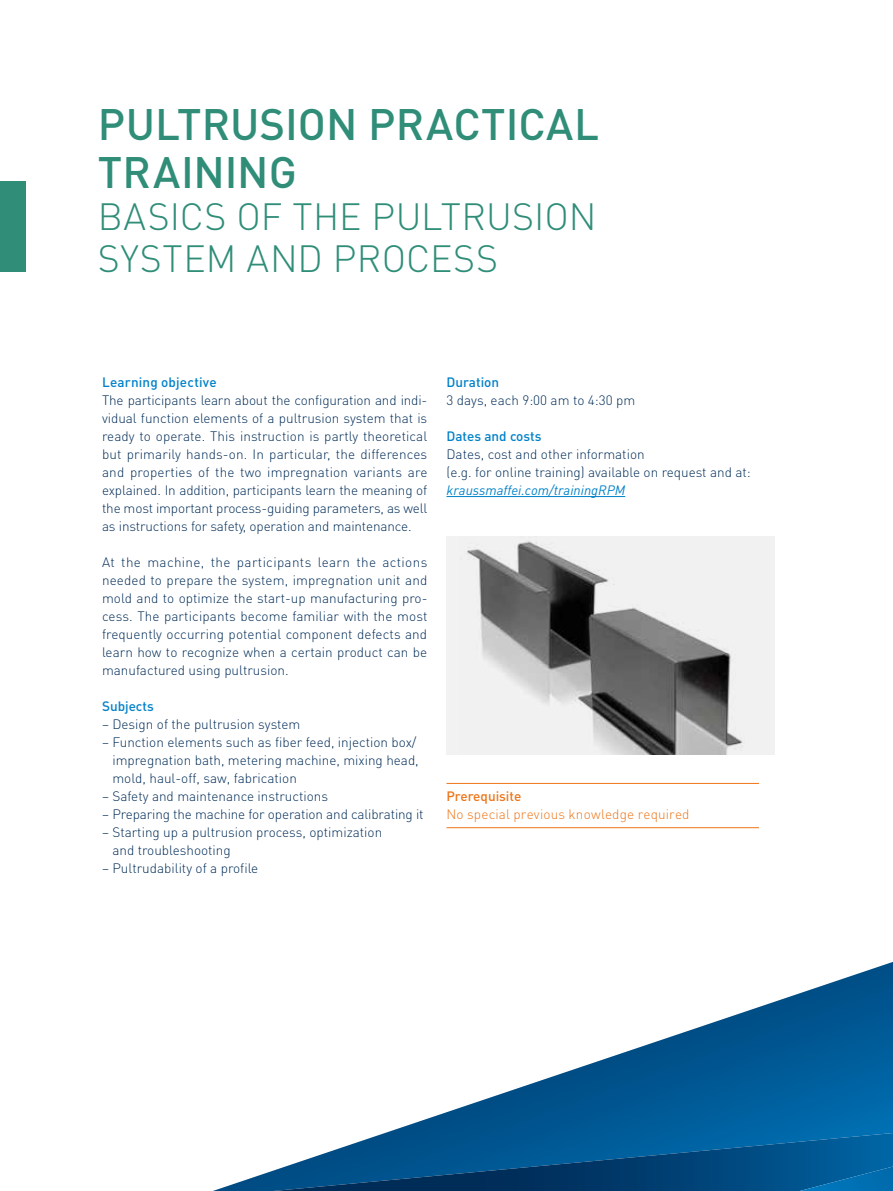
<style>
.page{position:relative;width:893px;height:1191px;background:#fff}
.page>*{position:absolute;margin:0;border:0;box-sizing:border-box;transform-origin:0 0}
.t1{font:500 43.5px/48px "DIN Pro";color:#2f8d78}
.t2{font:300 37.5px/42px "DIN Pro";letter-spacing:.005em;color:#2f8d78}
.t3{font:300 13.5px/18px "DIN Pro";color:#002c58}
.t4{font:500 13.5px "DIN Pro";color:#0081c9}
.t5{font:300 13.5px "DIN Pro";letter-spacing:.015em;color:#ee7518}
.t6{font:italic 13.5px "DIN Pro";color:#0081c9}
.t7{font:500 13.5px "DIN Pro";color:#ee7518}
</style>
<div class="page">
<hr style="left:446px;top:783px;width:313px;height:1px;background:#ee7518">
<hr style="left:446px;top:827px;width:313px;height:1px;background:#ee7518">
<hr style="left:446px;top:496px;width:179px;height:1px;background:#0081c9">
<div style="left:0;top:181px;width:26px;height:91px;background:#2f8d78"></div>
<svg style="left:213px;top:962px;width:680px;height:229px"></svg>
<svg style="left:273px;top:1133px;width:620px;height:58px;background:#10598e"></svg>
<div style="left:446px;top:536px;width:329px;height:218px;background:#f2f2f2"></div>
<img style="left:467px;top:541px;width:276px;height:213px">
<h1 class="t1" style="left:98px;top:98px;width:503px">PULTRUSION PRACTICAL<br>TRAINING</h1>
<h2 class="t2" style="left:98px;top:194px;width:500px">BASICS OF THE PULTRUSION<br>SYSTEM AND PROCESS</h2>
<p class="t4" style="left:102px;top:372px;width:116px">Learning objective</p>
<p class="t3" style="left:102px;top:390px;width:327px;text-align:justify">The participants learn about the configuration and indi&shy;vidual function elements of a pultrusion system that is ready to operate. This instruction is partly theoretical but primarily hands-on. In particular, the differences and properties of the two impregnation variants are explained. In addition, participants learn the meaning of the most important process-guiding parameters, as well as instructions for safety, operation and maintenance.</p>
<p class="t3" style="left:102px;top:552px;width:327px;text-align:justify">At the machine, the participants learn the actions needed to prepare the system, impregnation unit and mold and to optimize the start-up manufacturing pro&shy;cess. The participants become familiar with the most frequently occurring potential component defects and learn how to recognize when a certain product can be manufactured using pultrusion.</p>
<p class="t4" style="left:102px;top:696px;width:53px">Subjects</p>
<p class="t3" style="left:102px;top:714px;width:200px">– Design of the pultrusion system</p>
<p class="t3" style="left:112px;top:732px;width:308px;text-indent:-10px">– Function elements such as fiber feed, injection box/ impregnation bath, metering machine, mixing head, mold, haul-off, saw, fabrication</p>
<p class="t3" style="left:102px;top:786px;width:228px">– Safety and maintenance instructions</p>
<p class="t3" style="left:102px;top:804px;width:323px">– Preparing the machine for operation and calibrating it</p>
<p class="t3" style="left:112px;top:822px;width:271px;text-indent:-10px">– Starting up a pultrusion process, optimization and troubleshooting</p>
<p class="t3" style="left:102px;top:858px;width:158px">– Pultrudability of a profile</p>
<p class="t4" style="left:446px;top:372px;width:54px">Duration</p>
<p class="t3" style="left:446px;top:390px;width:190px">3 days, each 9:00 am to 4:30 pm</p>
<p class="t4" style="left:446px;top:426px;width:97px">Dates and costs</p>
<p class="t3" style="left:446px;top:444px;width:306px">Dates, cost and other information<br>(e.g. for online training) available on request and at:</p>
<p class="t6" style="left:446px;top:479px;width:180px">kraussmaffei.com/trainingRPM</p>
<p class="t7" style="left:446px;top:786px;width:76px">Prerequisite</p>
<p class="t5" style="left:446px;top:804px;width:245px">No special previous knowledge required</p>
</div>
